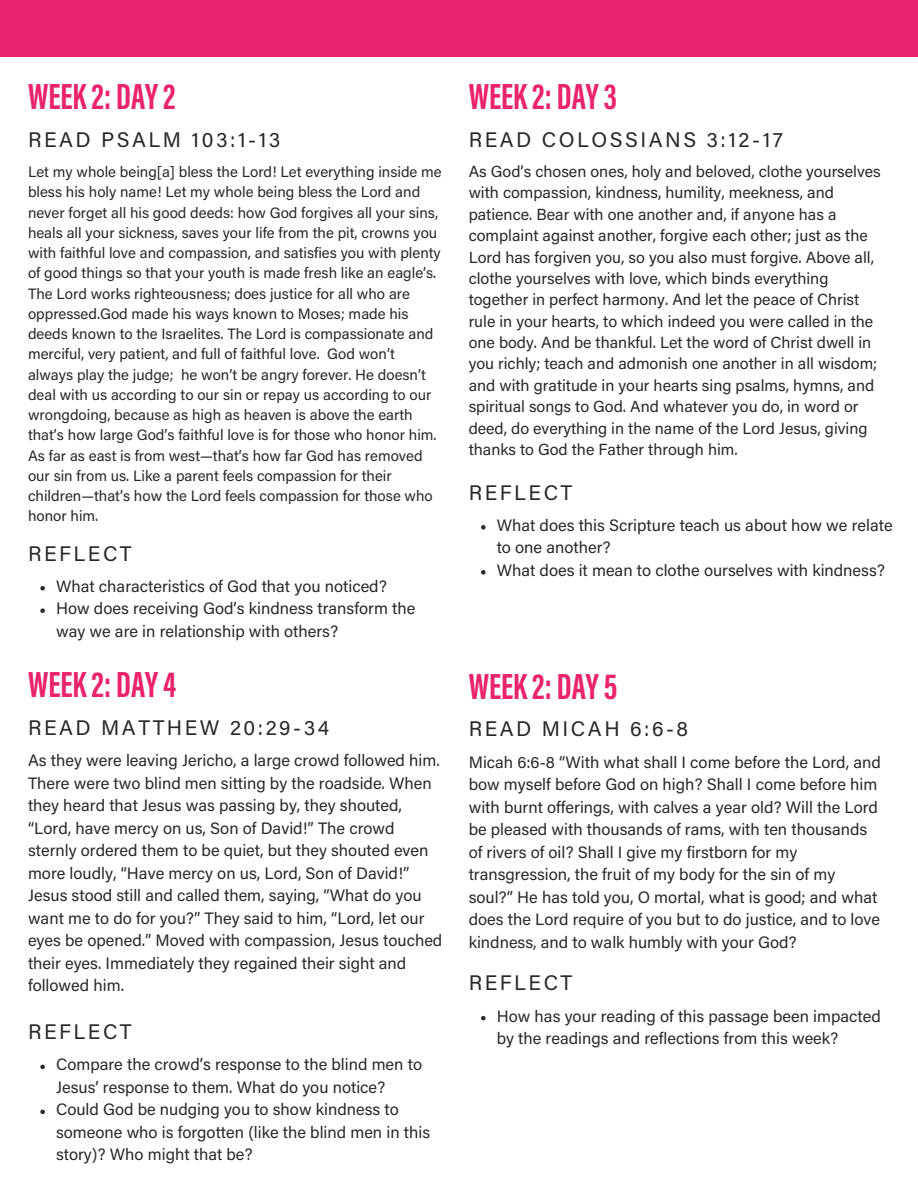
<style>
.page{position:relative;width:918px;height:1188px;background:#fff}
.page>*{position:absolute;margin:0;border:0;box-sizing:border-box;transform-origin:0 0}
.t1{font:700 37.35px "Acumin Pro Extra Cond";color:#ea236f}
.t2{font:21px "Acumin Pro";letter-spacing:.12em;color:#292929}
.t3{font:16.5px/22.5px "Acumin Pro";color:#292929}
.t4{font:16.05px/21.3px "Acumin Pro";color:#292929}
.t5{font:15px/20.2px "Acumin Pro";color:#292929}
</style>
<div class="page">
<div style="left:0;top:0;width:918px;height:56px;background:#ea236f"></div>
<svg style="left:40px;top:586px;width:5px;height:4px"></svg>
<svg style="left:40px;top:608px;width:5px;height:5px"></svg>
<svg style="left:481px;top:525px;width:5px;height:5px"></svg>
<svg style="left:481px;top:570px;width:5px;height:5px"></svg>
<svg style="left:40px;top:1065px;width:5px;height:4px"></svg>
<svg style="left:40px;top:1110px;width:5px;height:4px"></svg>
<svg style="left:481px;top:1016px;width:5px;height:4px"></svg>
<h1 class="t1" style="left:28px;top:82px;width:149px">WEEK2:DAY2</h1>
<p class="t2" style="left:28px;top:131px;width:254px">READ PSALM 103:1-13</p>
<p class="t5" style="left:28px;top:164px;width:415px">Let my whole being[a] bless the Lord! Let everything inside me bless his holy name! Let my whole being bless the Lord and never forget all his good deeds: how God forgives all your sins, heals all your sickness, saves your life from the pit, crowns you with faithful love and compassion, and satisfies you with plenty of good things so that your youth is made fresh like an eagle’s.<br>The Lord works righteousness; does justice for all who are oppressed.God made his ways known to Moses; made his deeds known to the Israelites. The Lord is compassionate and merciful, very patient, and full of faithful love. God won’t always play the judge; he won’t be angry forever. He doesn’t deal with us according to our sin or repay us according to our wrongdoing, because as high as heaven is above the earth that’s how large God’s faithful love is for those who honor him.<br>As far as east is from west—that’s how far God has removed our sin from us. Like a parent feels compassion for their children—that’s how the Lord feels compassion for those who honor him.</p>
<p class="t2" style="left:28px;top:545px;width:105px">REFLECT</p>
<p class="t3" style="left:56px;top:576px;width:361px">What characteristics of God that you noticed?<br>How does receiving God’s kindness transform the way we are in relationship with others?</p>
<h1 class="t1" style="left:28px;top:670px;width:149px">WEEK2:DAY4</h1>
<p class="t2" style="left:28px;top:719px;width:303px">READ MATTHEW 20:29-34</p>
<p class="t3" style="left:28px;top:751px;width:416px">As they were leaving Jericho, a large crowd followed him.<br>There were two blind men sitting by the roadside. When they heard that Jesus was passing by, they shouted, “Lord, have mercy on us, Son of David!” The crowd sternly ordered them to be quiet, but they shouted even more loudly, “Have mercy on us, Lord, Son of David!” Jesus stood still and called them, saying, “What do you want me to do for you?” They said to him, “Lord, let our eyes be opened.” Moved with compassion, Jesus touched their eyes. Immediately they regained their sight and followed him.</p>
<p class="t2" style="left:28px;top:1024px;width:105px">REFLECT</p>
<p class="t3" style="left:56px;top:1055px;width:376px">Compare the crowd’s response to the blind men to Jesus’ response to them. What do you notice?<br>Could God be nudging you to show kindness to someone who is forgotten (like the blind men in this story)? Who might that be?</p>
<h1 class="t1" style="left:469px;top:82px;width:150px">WEEK2:DAY3</h1>
<p class="t2" style="left:469px;top:131px;width:316px">READ COLOSSIANS 3:12-17</p>
<p class="t4" style="left:469px;top:163px;width:414px">As God’s chosen ones, holy and beloved, clothe yourselves with compassion, kindness, humility, meekness, and patience. Bear with one another and, if anyone has a complaint against another, forgive each other; just as the Lord has forgiven you, so you also must forgive. Above all, clothe yourselves with love, which binds everything together in perfect harmony. And let the peace of Christ rule in your hearts, to which indeed you were called in the one body. And be thankful. Let the word of Christ dwell in you richly; teach and admonish one another in all wisdom; and with gratitude in your hearts sing psalms, hymns, and spiritual songs to God. And whatever you do, in word or deed, do everything in the name of the Lord Jesus, giving thanks to God the Father through him.</p>
<p class="t2" style="left:469px;top:484px;width:105px">REFLECT</p>
<p class="t3" style="left:497px;top:516px;width:397px">What does this Scripture teach us about how we relate to one another?<br>What does it mean to clothe ourselves with kindness?</p>
<h1 class="t1" style="left:469px;top:671px;width:150px">WEEK2:DAY5</h1>
<p class="t2" style="left:469px;top:720px;width:221px">READ MICAH 6:6-8</p>
<p class="t3" style="left:469px;top:752px;width:414px">Micah 6:6-8 “With what shall I come before the Lord, and bow myself before God on high? Shall I come before him with burnt offerings, with calves a year old? Will the Lord be pleased with thousands of rams, with ten thousands of rivers of oil? Shall I give my firstborn for my transgression, the fruit of my body for the sin of my soul?” He has told you, O mortal, what is good; and what does the Lord require of you but to do justice, and to love kindness, and to walk humbly with your God?</p>
<p class="t2" style="left:469px;top:975px;width:105px">REFLECT</p>
<p class="t3" style="left:497px;top:1006px;width:386px">How has your reading of this passage been impacted by the readings and reflections from this week?</p>
</div>
